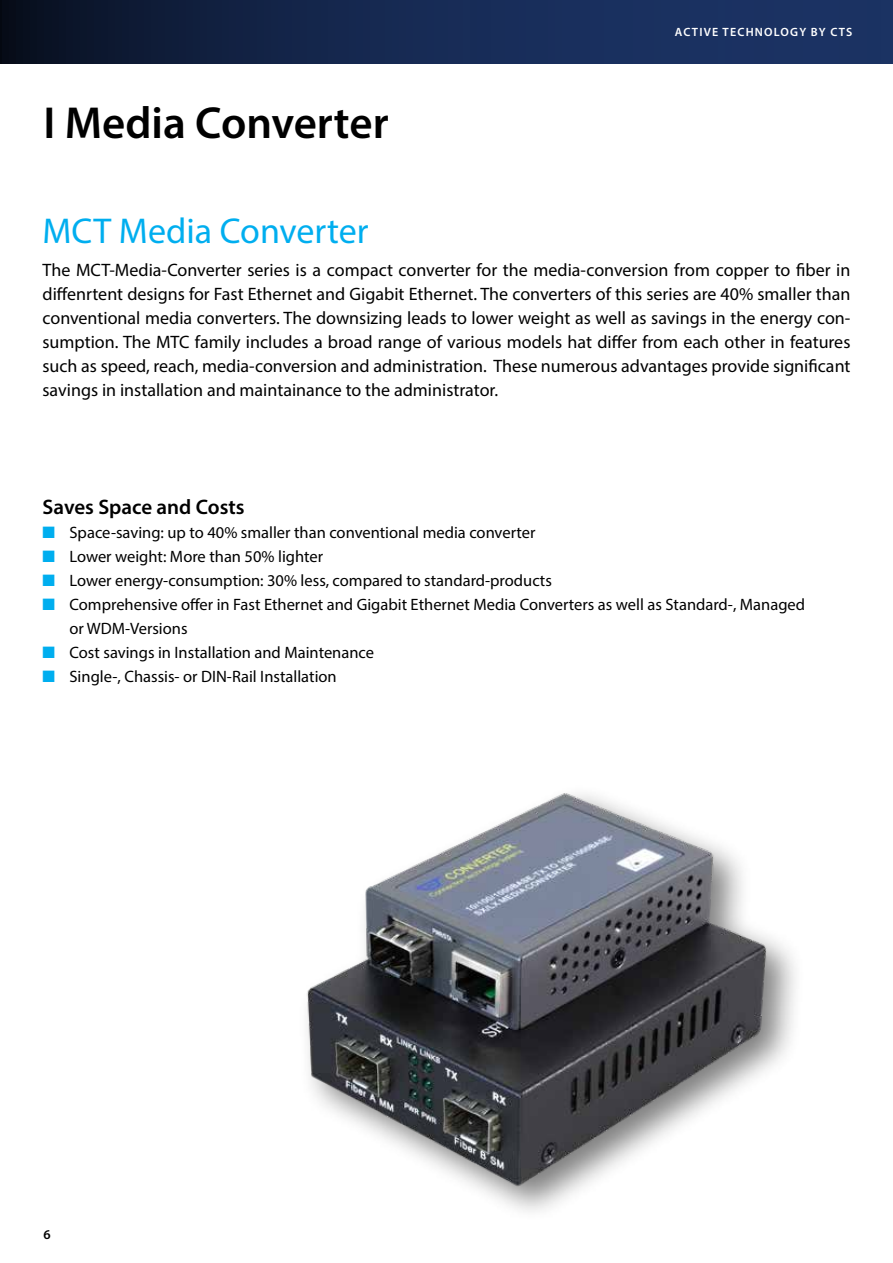
<style>
.page{position:relative;width:893px;height:1263px;background:#fff}
.page>*{position:absolute;margin:0;border:0;box-sizing:border-box;transform-origin:0 0}
.t1{font:600 45px "Myriad Pro";color:#000}
.t2{font:36px "Myriad Pro";color:#00aeef}
.t3{font:600 21px "Myriad Pro";color:#000}
.t4{font:18px/24px "Myriad Pro";color:#000;text-align:justify}
.t5{font:16.5px/24px "Myriad Pro";color:#000}
.t6{font:600 13.5px "Myriad Pro";color:#000}
.t7{font:600 12px "Myriad Pro";letter-spacing:.1em;color:#fff}
.s1{color:#00aeef}
</style>
<div class="page">
<div style="left:297px;top:783px;width:508px;height:440px;background:#000;opacity:.5"></div>
<img style="left:297px;top:788px;width:482px;height:417px">
<svg style="left:0;top:0;width:893px;height:64px;background:#15274e"></svg>
<h1 class="t1" style="left:44px;top:94px;width:347px">I Media Converter</h1>
<p class="t7" style="left:675px;top:24px;width:179px">ACTIVE TECHNOLOGY BY CTS</p>
<h2 class="t2" style="left:43px;top:209px;width:328px">MCT Media Converter</h2>
<p class="t4" style="left:43px;top:257px;width:809px">The MCT-Media-Converter series is a compact converter for the media-conversion from copper to fiber in diffenrtent designs for Fast Ethernet and Gigabit Ethernet. The converters of this series are 40% smaller than conventional media converters. The downsizing leads to lower weight as well as savings in the energy con&shy;sumption. The MTC family includes a broad range of various models hat differ from each other in features such as speed, reach, media-conversion and administration. These numerous advantages provide significant savings in installation and maintainance to the administrator.</p>
<p class="t3" style="left:43px;top:494px;width:204px">Saves Space and Costs</p>
<p class="t5" style="left:43px;top:520px;width:494px"><span class="s1">■</span> Space-saving: up to 40% smaller than conventional media converter</p>
<p class="t5" style="left:43px;top:544px;width:282px"><span class="s1">■</span> Lower weight: More than 50% lighter</p>
<p class="t5" style="left:43px;top:568px;width:511px"><span class="s1">■</span> Lower energy-consumption: 30% less, compared to standard-products</p>
<p class="t5" style="left:70px;top:592px;width:737px;text-indent:-27px"><span class="s1">■</span> Comprehensive offer in Fast Ethernet and Gigabit Ethernet Media Converters as well as Standard-, Managed or WDM-Versions</p>
<p class="t5" style="left:43px;top:640px;width:333px"><span class="s1">■</span> Cost savings in Installation and Maintenance</p>
<p class="t5" style="left:43px;top:664px;width:296px"><span class="s1">■</span> Single-, Chassis- or DIN-Rail Installation</p>
<p class="t6" style="left:43px;top:1226px;width:9px">6</p>
</div>
